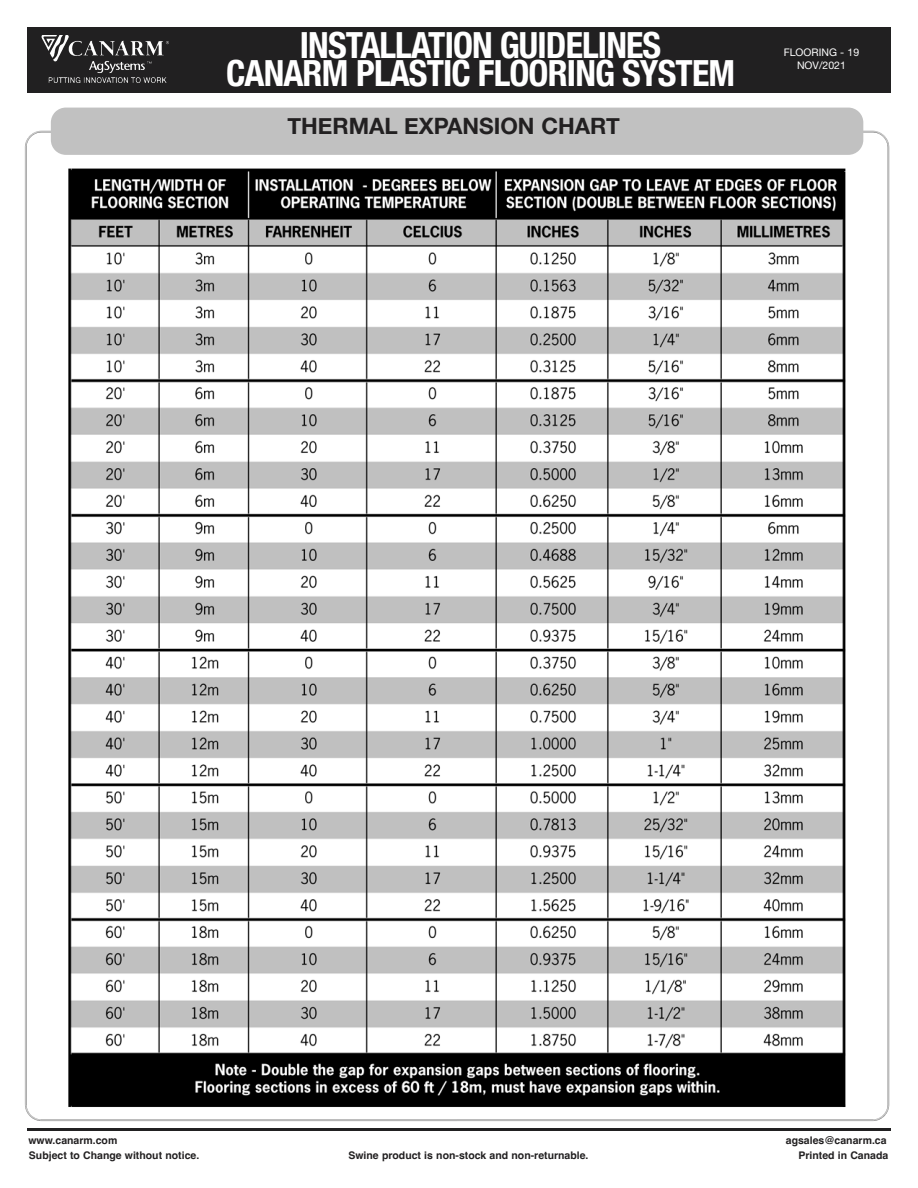
<style>
.page{position:relative;width:918px;height:1188px;background:#fff}
.page>*{position:absolute;margin:0;border:0;box-sizing:border-box;transform-origin:0 0}
.t1{font:700 condensed 36px/28.5px "Helvetica Neue";letter-spacing:-.025em;color:#fff;text-align:center}
.t2{font:700 22.5px "Helvetica Neue";color:#222021}
.t3{font:700 10.5px "Helvetica";color:#222021}
.t4{font:10.5px/12.6px "Helvetica Neue";color:#fff;text-align:center}
</style>
<div class="page">
<div style="left:27px;top:27px;width:864px;height:66px;background:#212021"></div>
<img style="left:41px;top:35px;width:128px;height:47px">
<hr style="left:27px;top:1128px;width:864px;height:3px;background:#212021">
<img style="left:24px;top:130px;width:866px;height:992px">
<div style="left:51px;top:108px;width:812px;height:47px;background:#c1c1c1"></div>
<img style="left:60px;top:162px;width:792px;height:948px">
<h1 class="t1" style="left:226px;top:30px;width:511px">INSTALLATION GUIDELINES<br>CANARM PLASTIC FLOORING SYSTEM</h1>
<h2 class="t2" style="left:287px;top:112px;width:334px">THERMAL EXPANSION CHART</h2>
<p class="t4" style="left:784px;top:47px;width:77px">FLOORING - 19<br>NOV/2021</p>
<p class="t3" style="left:28px;top:1136px;width:90px">www.canarm.com</p>
<p class="t3" style="left:786px;top:1136px;width:102px">agsales@canarm.ca</p>
<p class="t3" style="left:29px;top:1151px;width:172px">Subject to Change without notice.</p>
<p class="t3" style="left:348px;top:1151px;width:242px">Swine product is non-stock and non-returnable.</p>
<p class="t3" style="left:798px;top:1151px;width:91px">Printed in Canada</p>
</div>
